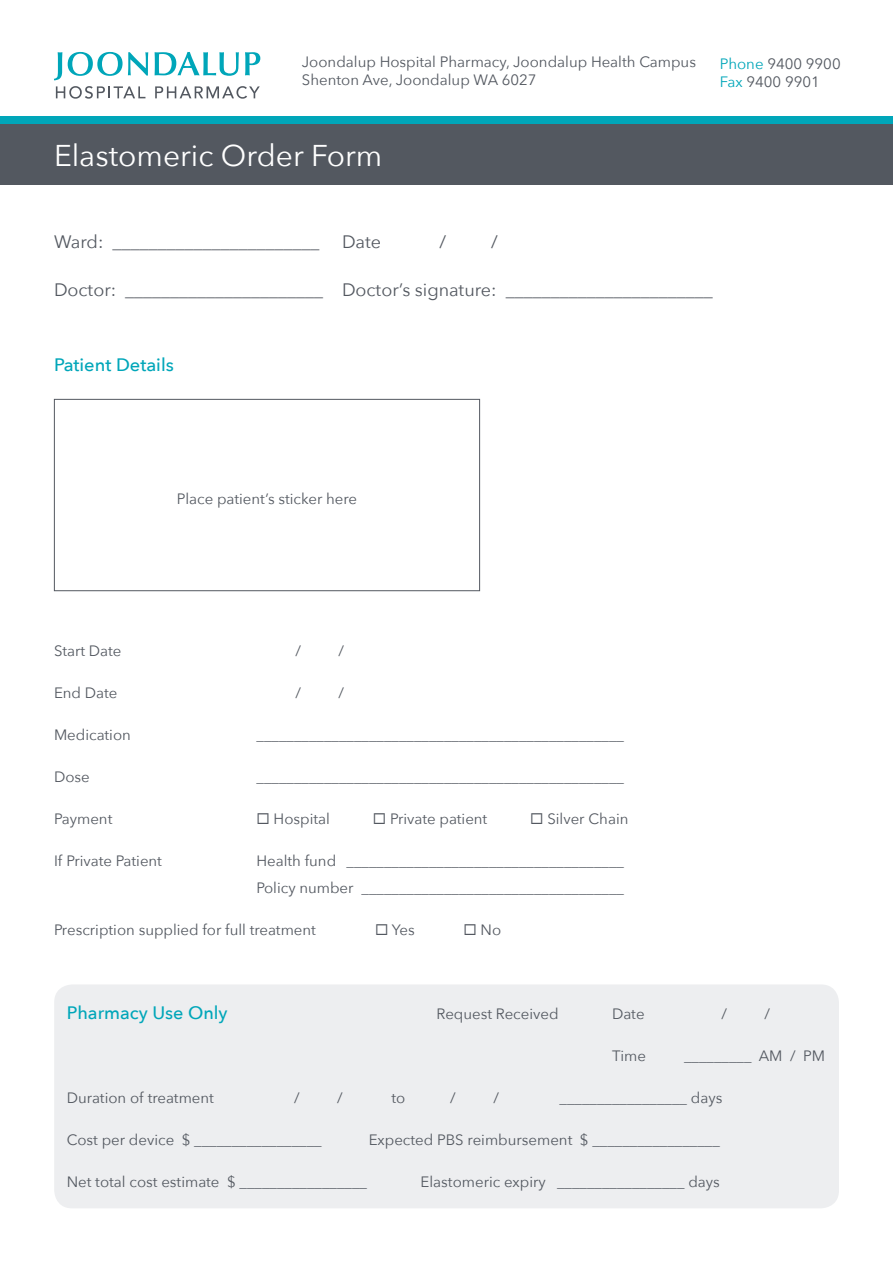
<style>
.page{position:relative;width:893px;height:1263px;background:#fff}
.page>*{position:absolute;margin:0;border:0;box-sizing:border-box;transform-origin:0 0}
.t1{font:30px "Avenir Next";color:#fff}
.t2{font:18px "Avenir Next";color:#535860}
.t3{font:500 18px "Avenir Next";color:#00a6b9}
.t4{font:15px "Avenir Next";color:#535860}
.s1{color:#00a6b9}
</style>
<div class="page">
<div style="left:54px;top:984px;width:785px;height:224px;background:#edeef0;border-radius:18px"></div>
<div style="left:54px;top:399px;width:426px;height:192px;border:1px solid #535860"></div>
<div style="left:0;top:124px;width:893px;height:61px;background:#535860"></div>
<svg style="left:54px;top:52px;width:8px;height:28px"></svg>
<svg style="left:68px;top:52px;width:80px;height:24px"></svg>
<svg style="left:155px;top:52px;width:84px;height:24px"></svg>
<svg style="left:245px;top:52px;width:15px;height:23px"></svg>
<svg style="left:56px;top:86px;width:89px;height:13px"></svg>
<svg style="left:155px;top:86px;width:105px;height:13px"></svg>
<div style="left:0;top:117px;width:893px;height:7px;background:#00a6b9"></div>
<p class="t4" style="left:302px;top:53px;width:396px">Joondalup Hospital Pharmacy, Joondalup Health Campus</p>
<p class="t4" style="left:302px;top:71px;width:236px">Shenton Ave, Joondalup WA 6027</p>
<p class="t1" style="left:54px;top:138px;width:330px">Elastomeric Order Form</p>
<p class="t4" style="left:720px;top:55px;width:123px"><span class="s1">Phone</span> 9400 9900</p>
<p class="t4" style="left:720px;top:73px;width:102px"><span class="s1">Fax</span> 9400 9901</p>
<p class="t2" style="left:54px;top:231px;width:267px">Ward: _______________________</p>
<p class="t2" style="left:342px;top:231px;width:41px">Date</p>
<p class="t2" style="left:440px;top:231px;width:8px">/</p>
<p class="t2" style="left:491px;top:231px;width:8px">/</p>
<p class="t2" style="left:54px;top:279px;width:660px">Doctor: ______________________ Doctor’s signature: _______________________</p>
<p class="t3" style="left:54px;top:353px;width:121px">Patient Details</p>
<p class="t4" style="left:177px;top:490px;width:182px">Place patient’s sticker here</p>
<p class="t4" style="left:54px;top:642px;width:69px">Start Date</p>
<p class="t4" style="left:296px;top:642px;width:7px">/</p>
<p class="t4" style="left:339px;top:642px;width:7px">/</p>
<p class="t4" style="left:54px;top:684px;width:65px">End Date</p>
<p class="t4" style="left:296px;top:684px;width:7px">/</p>
<p class="t4" style="left:339px;top:684px;width:7px">/</p>
<p class="t4" style="left:54px;top:726px;width:78px">Medication</p>
<p class="t4" style="left:256px;top:726px;width:369px">_________________________________________________</p>
<p class="t4" style="left:54px;top:768px;width:37px">Dose</p>
<p class="t4" style="left:256px;top:768px;width:369px">_________________________________________________</p>
<p class="t4" style="left:54px;top:810px;width:60px">Payment</p>
<p class="t4" style="left:256px;top:810px;width:75px">◻ Hospital</p>
<p class="t4" style="left:373px;top:810px;width:116px">◻ Private patient</p>
<p class="t4" style="left:530px;top:810px;width:100px">◻ Silver Chain</p>
<p class="t4" style="left:54px;top:852px;width:110px">If Private Patient</p>
<p class="t4" style="left:256px;top:852px;width:369px">Health fund _____________________________________</p>
<p class="t4" style="left:256px;top:879px;width:369px">Policy number ___________________________________</p>
<p class="t4" style="left:54px;top:921px;width:263px">Prescription supplied for full treatment</p>
<p class="t4" style="left:375px;top:921px;width:41px">◻ Yes</p>
<p class="t4" style="left:464px;top:921px;width:39px">◻ No</p>
<p class="t3" style="left:67px;top:1002px;width:162px">Pharmacy Use Only</p>
<p class="t4" style="left:436px;top:1005px;width:124px">Request Received</p>
<p class="t4" style="left:612px;top:1005px;width:34px">Date</p>
<p class="t4" style="left:722px;top:1005px;width:7px">/</p>
<p class="t4" style="left:765px;top:1005px;width:7px">/</p>
<p class="t4" style="left:612px;top:1047px;width:35px">Time</p>
<p class="t4" style="left:684px;top:1047px;width:143px">_________ AM / PM</p>
<p class="t4" style="left:67px;top:1089px;width:149px">Duration of treatment</p>
<p class="t4" style="left:294px;top:1089px;width:7px">/</p>
<p class="t4" style="left:337px;top:1089px;width:7px">/</p>
<p class="t4" style="left:391px;top:1089px;width:15px">to</p>
<p class="t4" style="left:450px;top:1089px;width:7px">/</p>
<p class="t4" style="left:493px;top:1089px;width:7px">/</p>
<p class="t4" style="left:560px;top:1089px;width:164px">_________________ days</p>
<p class="t4" style="left:67px;top:1131px;width:256px">Cost per device $ _________________</p>
<p class="t4" style="left:369px;top:1131px;width:353px">Expected PBS reimbursement $ _________________</p>
<p class="t4" style="left:67px;top:1173px;width:302px">Net total cost estimate $ _________________</p>
<p class="t4" style="left:421px;top:1173px;width:301px">Elastomeric expiry _________________ days</p>
</div>
